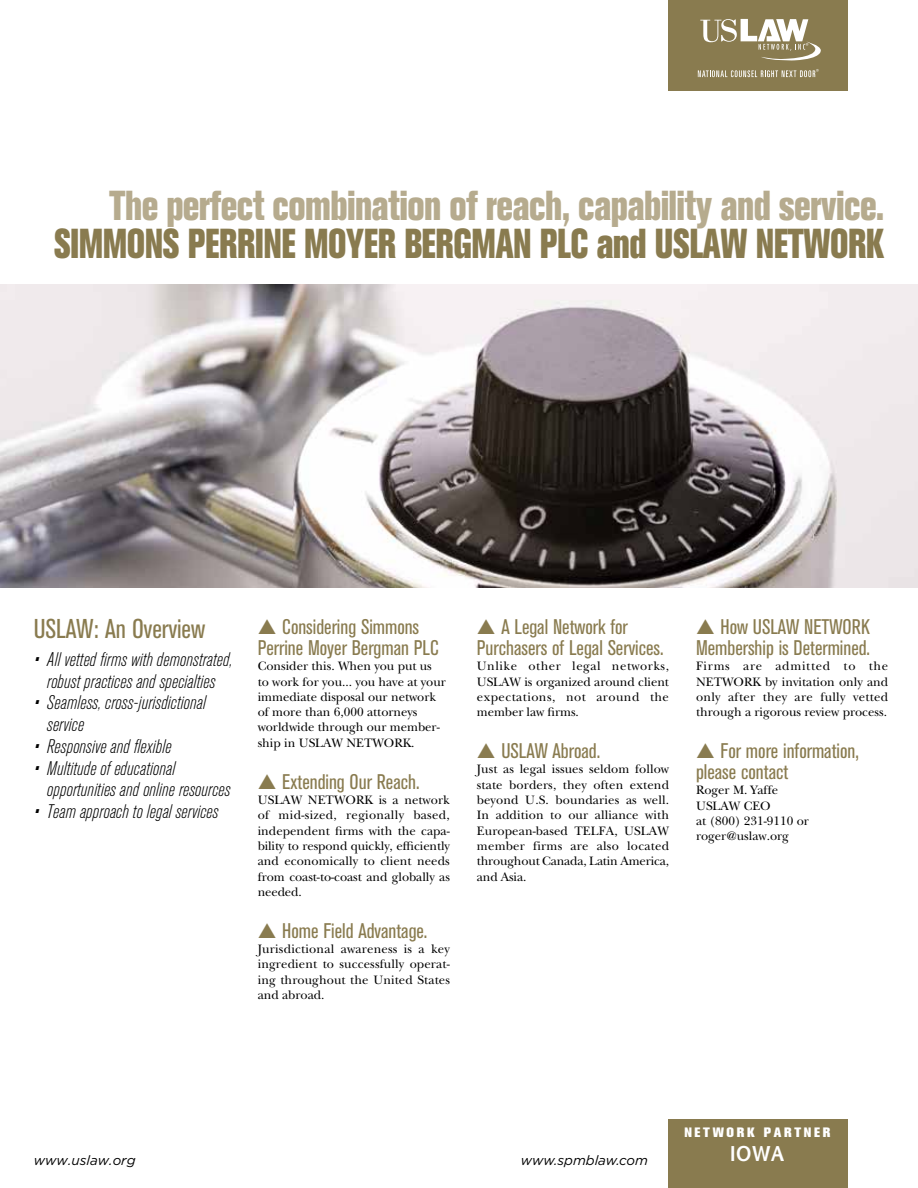
<style>
.page{position:relative;width:918px;height:1188px;background:#fff}
.page>*{position:absolute;margin:0;border:0;box-sizing:border-box;transform-origin:0 0}
.t1{font:800 41.4px "Akzidenz Grotesk BE";color:#b6ab8e;scale:.77 1}
.t2{font:800 41.4px "Akzidenz Grotesk BE";color:#897b4f;scale:.77 1}
.t3{font:condensed 27px "Akzidenz Grotesk BE";color:#897b4f}
.t4{font:condensed 21px/21px "Akzidenz Grotesk BE";color:#897b4f}
.t5{font:italic 300 condensed 19.5px/21.8px "Akzidenz Grotesk BE";letter-spacing:.01em;color:#000}
.t6{font:700 19.5px "Euphemia UCAS";color:#fff}
.t7{font:italic 13.5px "Gotham";color:#000}
.t8{font:800 13.5px "Akzidenz Grotesk BE";letter-spacing:.2em;color:#fff}
.t9{font:12.75px/15.3px "New Baskerville";color:#000;text-align:justify}
.t10{font:6px "Myriad";color:#fff;scale:.91 1}
</style>
<div class="page">
<div style="left:668px;top:0;width:180px;height:91px;background:#897b4f"></div>
<svg style="left:700px;top:19px;width:121px;height:42px"></svg>
<svg style="left:698px;top:70px;width:117px;height:7px"></svg>
<img style="left:0;top:285px;width:918px;height:302px">
<div style="left:668px;top:1119px;width:180px;height:69px;background:#897b4f"></div>
<p class="t10" style="left:806px;top:42px;width:5px">®</p>
<p class="t10" style="left:816px;top:68px;width:5px">®</p>
<h1 class="t1" style="left:110px;top:182px;width:1008px">The perfect combination of reach, capability and service.</h1>
<h1 class="t2" style="left:54px;top:220px;width:1080px">SIMMONS PERRINE MOYER BERGMAN PLC and USLAW NETWORK</h1>
<h2 class="t3" style="left:34px;top:614px;width:173px">USLAW: An Overview</h2>
<h3 class="t5" style="left:34px;top:649px;width:200px;text-align:center">• All vetted firms with demonstrated, robust practices and specialties</h3>
<h3 class="t5" style="left:47px;top:692px;width:160px;text-indent:-13px">• Seamless, cross-jurisdictional service</h3>
<h3 class="t5" style="left:34px;top:736px;width:139px">• Responsive and flexible</h3>
<h3 class="t5" style="left:47px;top:758px;width:185px;text-indent:-13px">• Multitude of educational opportunities and online resources</h3>
<h3 class="t5" style="left:34px;top:801px;width:186px">• Team approach to legal services</h3>
<h3 class="t4" style="left:258px;top:617px;width:183px">▲ Considering Simmons<br>Perrine Moyer Bergman PLC</h3>
<p class="t9" style="left:258px;top:659px;width:190px;text-align:left">Consider this. When you put us to work for you... you have at your immediate disposal our network of more than 6,000 attorneys worldwide through our member&shy;ship in USLAW NETWORK.</p>
<h3 class="t4" style="left:258px;top:771px;width:163px">▲ Extending Our Reach.</h3>
<p class="t9" style="left:258px;top:792px;width:194px">USLAW NETWORK is a network of mid-sized, regionally based, independent firms with the capa&shy;bility to respond quickly, efficiently and economically to client needs from coast-to-coast and globally as needed.</p>
<h3 class="t4" style="left:258px;top:921px;width:171px">▲ Home Field Advantage.</h3>
<p class="t9" style="left:258px;top:941px;width:194px">Jurisdictional awareness is a key ingredient to successfully operat&shy;ing throughout the United States and abroad.</p>
<h3 class="t4" style="left:477px;top:617px;width:188px">▲ A Legal Network for<br>Purchasers of Legal Services.</h3>
<p class="t9" style="left:477px;top:659px;width:194px">Unlike other legal networks, USLAW is organized around client expectations, not around the member law firms.</p>
<h3 class="t4" style="left:477px;top:741px;width:125px">▲ USLAW Abroad.</h3>
<p class="t9" style="left:477px;top:762px;width:194px">Just as legal issues seldom follow state borders, they often extend beyond U.S. boundaries as well.<br>In addition to our alliance with European-based TELFA, USLAW member firms are also located throughout Canada, Latin America, and Asia.</p>
<h3 class="t4" style="left:696px;top:617px;width:176px">▲ How USLAW NETWORK<br>Membership is Determined.</h3>
<p class="t9" style="left:696px;top:659px;width:194px">Firms are admitted to the NETWORK by invitation only and only after they are fully vetted through a rigorous review process.</p>
<h3 class="t4" style="left:696px;top:741px;width:164px">▲ For more information, please contact</h3>
<p class="t9" style="left:696px;top:783px;width:114px;text-align:left">Roger M. Yaffe<br>USLAW CEO<br>at (800) 231-9110 or roger@uslaw.org</p>
<p class="t7" style="left:34px;top:1153px;width:103px">www.uslaw.org</p>
<p class="t7" style="left:521px;top:1153px;width:129px">www.spmblaw.com</p>
<p class="t8" style="left:684px;top:1125px;width:148px">NETWORK PARTNER</p>
<h3 class="t6" style="left:730px;top:1139px;width:56px">IOWA</h3>
</div>
